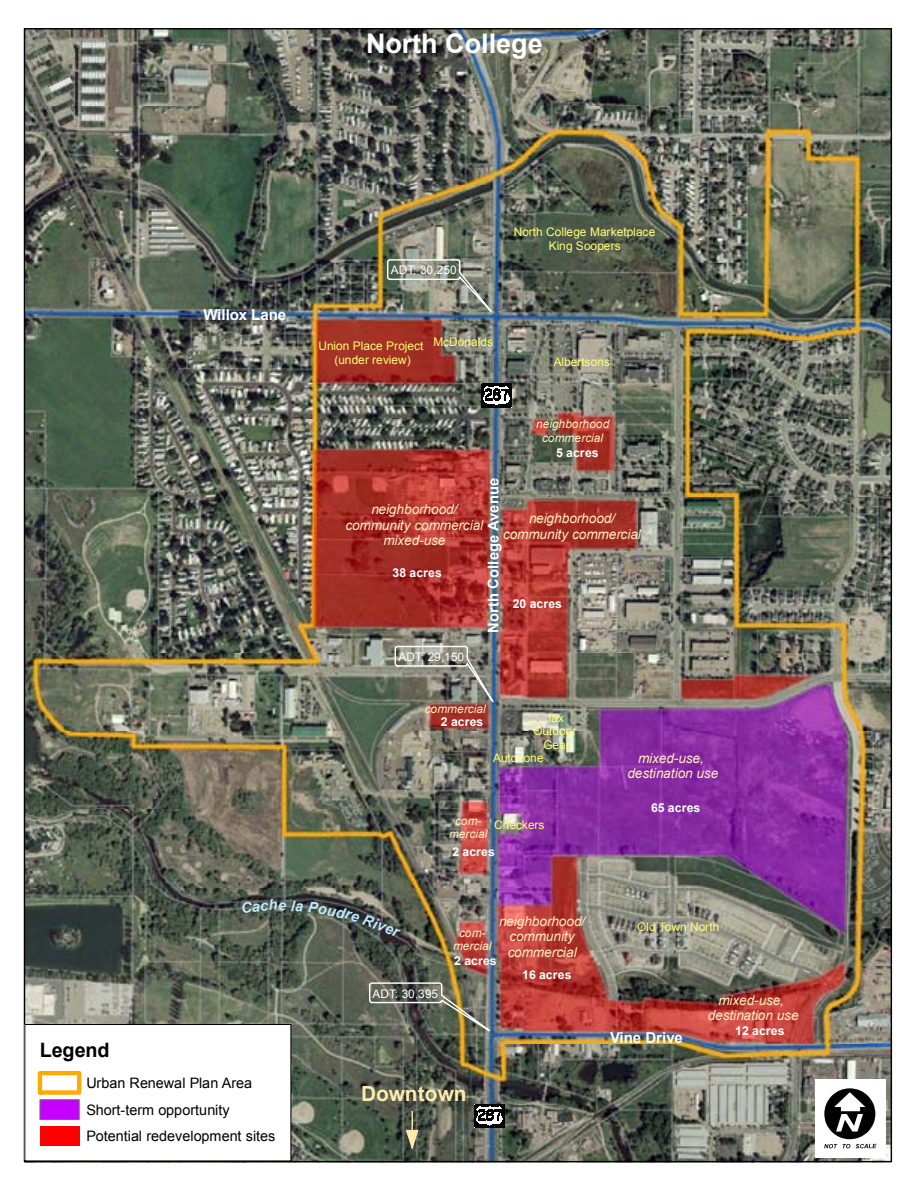
<style>
.page{position:relative;width:918px;height:1188px;background:#fff}
.page>*{position:absolute;margin:0;border:0;box-sizing:border-box;transform-origin:0 0}
.t1{font:75.3px "ESRI North";color:#000}
.t2{font:700 27px "Arial";color:#fff}
.t3{font:700 20.85px "Arial";color:#ffebaf}
.t4{font:700 19.8px "Arial";letter-spacing:-.01em;color:#000}
.t5{font:700 15.15px "Arial";letter-spacing:-.01em;color:#fff}
.t6{font:700 14.7px "Arial";letter-spacing:.005em;color:#fff}
.t7{font:italic 700 14.7px "Arial";color:#bee8ff}
.t8{font:14.4px/26.7px "Arial";letter-spacing:-.005em;color:#000}
.t9{font:italic 13.65px/15.5px "Arial";letter-spacing:-.005em;color:#ffebbe;text-align:center}
.t10{font:700 12.3px "Arial";letter-spacing:.005em;color:#fff}
.t11{font:11.85px/13.8px "Arial";color:#ffff73;text-align:center}
.t12{font:italic 11.85px/13.6px "Arial";color:#ffebbe;text-align:center}
.t13{font:11.85px "Arial";color:#fff}
</style>
<div class="page">
<img style="left:26px;top:30px;width:864px;height:1130px">
<img style="left:386px;top:258px;width:133px;height:86px">
<img style="left:394px;top:645px;width:128px;height:103px">
<img style="left:368px;top:981px;width:154px;height:72px">
<hr style="left:411px;top:1111px;width:2px;height:37px;background:#ffebaf">
<svg style="left:406px;top:1130px;width:13px;height:19px"></svg>
<svg style="left:481px;top:384px;width:31px;height:24px"></svg>
<svg style="left:474px;top:1104px;width:31px;height:25px"></svg>
<div style="left:815px;top:1079px;width:71px;height:78px;background:#fff"></div>
<div style="left:25px;top:1025px;width:266px;height:136px;background:#fff"></div>
<div style="left:38px;top:1071px;width:43px;height:24px;border:4px solid #fa0"></div>
<div style="left:40px;top:1099px;width:40px;height:21px;background:#c500ff;border:1px solid #6e6e6e"></div>
<div style="left:40px;top:1126px;width:39px;height:20px;background:#f00"></div>
<div style="left:24px;top:1024px;width:267px;height:137px;border:1px solid #000"></div>
<svg style="left:279px;top:900px;width:122px;height:38px;background:#4b5148"></svg>
<h2 class="t2" style="left:366px;top:27px;width:178px">North College</h2>
<p class="t5" style="left:203px;top:306px;width:84px">Willox Lane</p>
<p class="t7" style="left:241px;top:899px;width:38px;rotate:-4deg">Cach</p>
<h3 class="t4" style="left:40px;top:1039px;width:71px">Legend</h3>
<p class="t8" style="left:86px;top:1070px;width:190px">Urban Renewal Plan Area<br>Short-term opportunity<br>Potential redevelopment sites</p>
<p class="t13" style="left:391px;top:263px;width:67px">ADT: 30,250</p>
<p class="t11" style="left:514px;top:225px;width:143px">North College Marketplace<br>King Soopers</p>
<p class="t11" style="left:318px;top:339px;width:107px">Union Place Project (under review)</p>
<p class="t11" style="left:433px;top:335px;width:61px">McDonalds</p>
<p class="t11" style="left:554px;top:355px;width:58px">Albertsons</p>
<p class="t12" style="left:536px;top:417px;width:75px">neighborhood commercial</p>
<p class="t10" style="left:556px;top:445px;width:44px">5 acres</p>
<p class="t6" style="left:485px;top:633px;width:157px;rotate:-90deg">North College Avenue</p>
<p class="t9" style="left:346px;top:502px;width:139px">neighborhood/ community commercial mixed-use</p>
<p class="t9" style="left:503px;top:511px;width:139px">neighborhood/ community commercial</p>
<p class="t10" style="left:393px;top:566px;width:51px">38 acres</p>
<p class="t10" style="left:513px;top:596px;width:51px">20 acres</p>
<p class="t13" style="left:399px;top:650px;width:67px">ADT: 29,150</p>
<p class="t12" style="left:425px;top:703px;width:62px">commercial</p>
<p class="t10" style="left:441px;top:715px;width:44px">2 acres</p>
<p class="t11" style="left:533px;top:711px;width:45px">Jax<br>Outdoor<br>Gear</p>
<p class="t11" style="left:493px;top:751px;width:52px">Autozone</p>
<p class="t12" style="left:449px;top:814px;width:40px">com&shy;mercial</p>
<p class="t11" style="left:494px;top:818px;width:52px">Checkers</p>
<p class="t10" style="left:453px;top:844px;width:44px">2 acres</p>
<p class="t9" style="left:628px;top:750px;width:92px">mixed-use, destination use</p>
<p class="t10" style="left:651px;top:801px;width:51px">65 acres</p>
<p class="t9" style="left:499px;top:913px;width:87px">neighborhood/ community commercial</p>
<p class="t12" style="left:453px;top:926px;width:40px">com&shy;mercial</p>
<p class="t10" style="left:454px;top:954px;width:44px">2 acres</p>
<p class="t13" style="left:373px;top:986px;width:67px">ADT: 30,395</p>
<h3 class="t3" style="left:361px;top:1082px;width:107px">Downtown</h3>
<p class="t10" style="left:522px;top:967px;width:51px">16 acres</p>
<p class="t11" style="left:637px;top:920px;width:84px">Old Town North</p>
<p class="t5" style="left:610px;top:1029px;width:74px">Vine Drive</p>
<p class="t9" style="left:708px;top:992px;width:92px">mixed-use, destination use</p>
<p class="t10" style="left:735px;top:1024px;width:51px">12 acres</p>
<h1 class="t1" style="left:824px;top:1081px;width:54px">J</h1>
</div>
